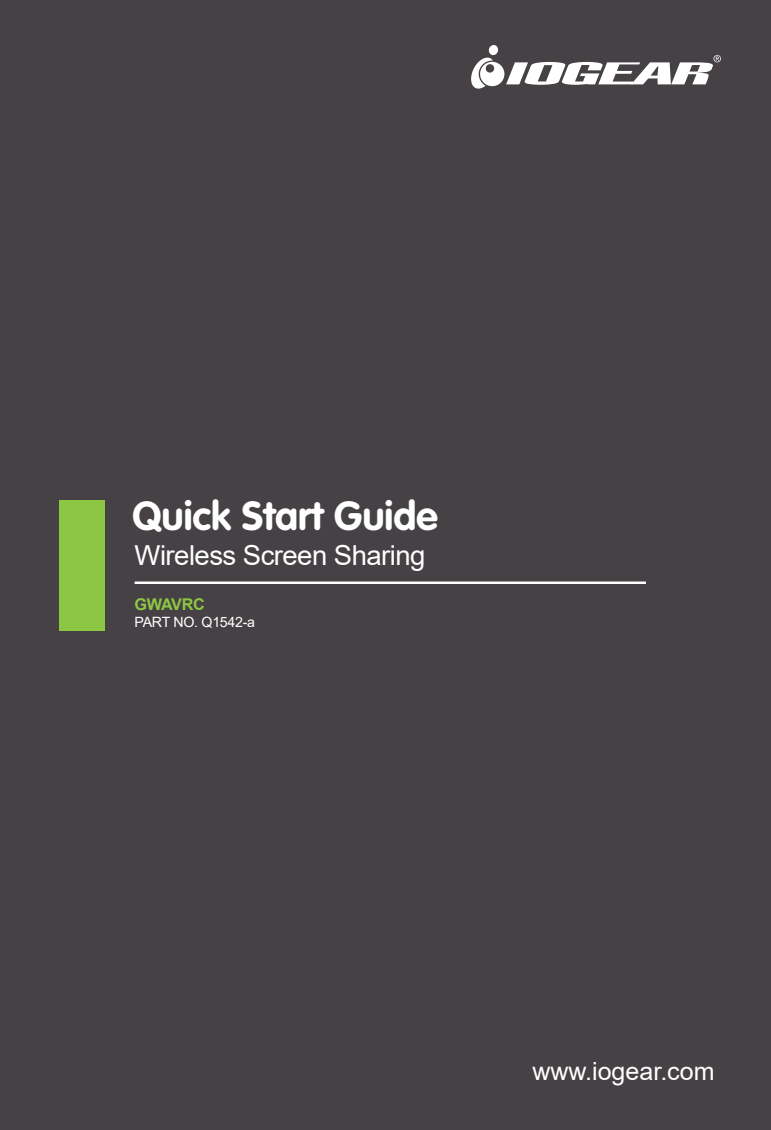
<style>
.page{position:relative;width:771px;height:1130px;background:#fff}
.page>*{position:absolute;margin:0;border:0;box-sizing:border-box;transform-origin:0 0}
.t1{font:700 40px "VAG Rounded Std";color:#fff}
.t2{font:27.5px "Arial";letter-spacing:-.02em;color:#fff}
.t3{font:25px "Arial";color:#fff}
.t4{font:700 16.25px "Arial";letter-spacing:-.02em;color:#8dc642}
.t5{font:14.25px "Arial";letter-spacing:-.02em;color:#fff}
</style>
<div class="page">
<div style="left:0;top:0;width:770px;height:1130px;background:#454145"></div>
<div style="left:59px;top:500px;width:45px;height:131px;background:#8dc642"></div>
<svg style="left:471px;top:45px;width:249px;height:44px"></svg>
<hr style="left:134px;top:581px;width:511px;height:3px;background:#fff">
<h1 class="t1" style="left:132px;top:492px;width:307px">Quick Start Guide</h1>
<p class="t2" style="left:134px;top:536px;width:292px">Wireless Screen Sharing</p>
<p class="t4" style="left:134px;top:592px;width:72px">GWAVRC</p>
<p class="t5" style="left:134px;top:612px;width:122px">PART NO. Q1542-a</p>
<p class="t3" style="left:532px;top:1054px;width:184px">www.iogear.com</p>
</div>
